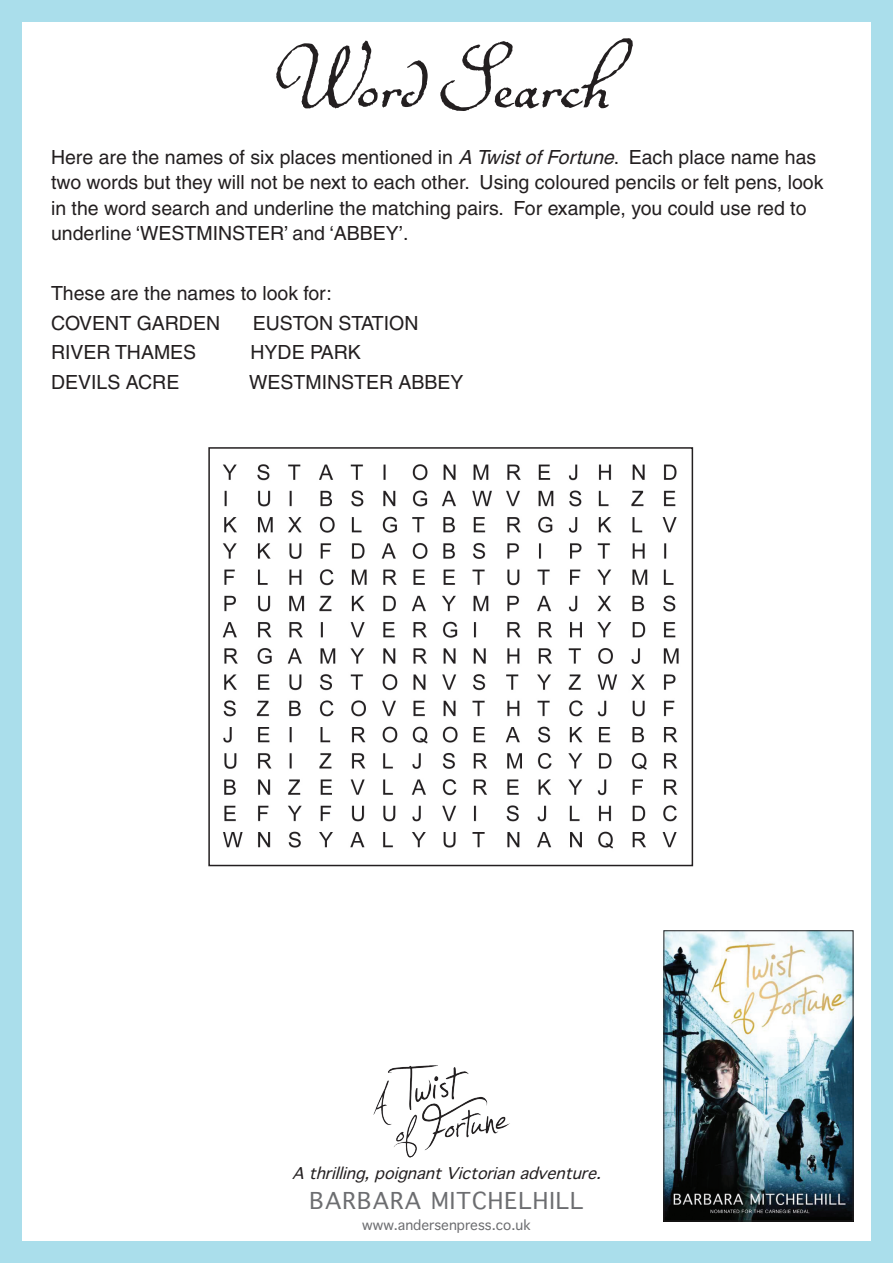
<style>
.page{position:relative;width:893px;height:1263px;background:#fff}
.page>*{position:absolute;margin:0;border:0;box-sizing:border-box;transform-origin:0 0}
.t1{font:90px "Ballerino ITC";color:#231f20}
.t2{font:22.5px "Thonburi";letter-spacing:.05em;color:#6c6d70}
.t3{font:19.5px/25.5px "Helvetica";color:#231f20}
.t4{font:italic 15.75px "Thonburi";color:#231f20}
.t5{font:13.5px "Thonburi";color:#6c6d70}
.s1{font-style:italic}
</style>
<div class="page">
<div style="left:0;top:0;width:893px;height:21px;background:#aadeeb"></div>
<div style="left:0;top:1242px;width:893px;height:21px;background:#aadeeb"></div>
<div style="left:0;top:0;width:21px;height:1263px;background:#aadeeb"></div>
<div style="left:872px;top:0;width:21px;height:1263px;background:#aadeeb"></div>
<img style="left:373px;top:1065px;width:137px;height:93px">
<img style="left:222px;top:447px;width:472px;height:419px">
<div style="left:208px;top:447px;width:485px;height:419px;border:2px solid #231f20"></div>
<img style="left:666px;top:932px;width:185px;height:287px">
<div style="left:664px;top:930px;width:189px;height:291px;border:1px solid #231f20"></div>
<p class="t1" style="left:283px;top:23px;width:328px">Word Search</p>
<p class="t3" style="left:51px;top:144px;width:774px">Here are the names of six places mentioned in <span class="s1">A TwistofFortune</span>. Each place name has two words but they will not be next to each other. Using coloured pencils or felt pens, look in the word search and underline the matching pairs. For example, you could use red to underline ‘WESTMINSTER’ and ‘ABBEY’.</p>
<p class="t3" style="left:51px;top:280px;width:282px">These are the names to look for:</p>
<p class="t3" style="left:51px;top:310px;width:171px">COVENT GARDEN</p>
<p class="t3" style="left:253px;top:310px;width:167px">EUSTON STATION</p>
<p class="t3" style="left:51px;top:340px;width:147px">RIVER THAMES</p>
<p class="t3" style="left:251px;top:340px;width:112px">HYDE PARK</p>
<p class="t3" style="left:51px;top:370px;width:130px">DEVILS ACRE</p>
<p class="t3" style="left:249px;top:370px;width:216px">WESTMINSTER ABBEY</p>
<p class="t4" style="left:292px;top:1160px;width:317px">Athrilling,poignantVictorianadventure.</p>
<p class="t2" style="left:310px;top:1182px;width:275px">BARBARA MITCHELHILL</p>
<p class="t5" style="left:362px;top:1213px;width:170px">www.andersenpress.co.uk</p>
</div>
